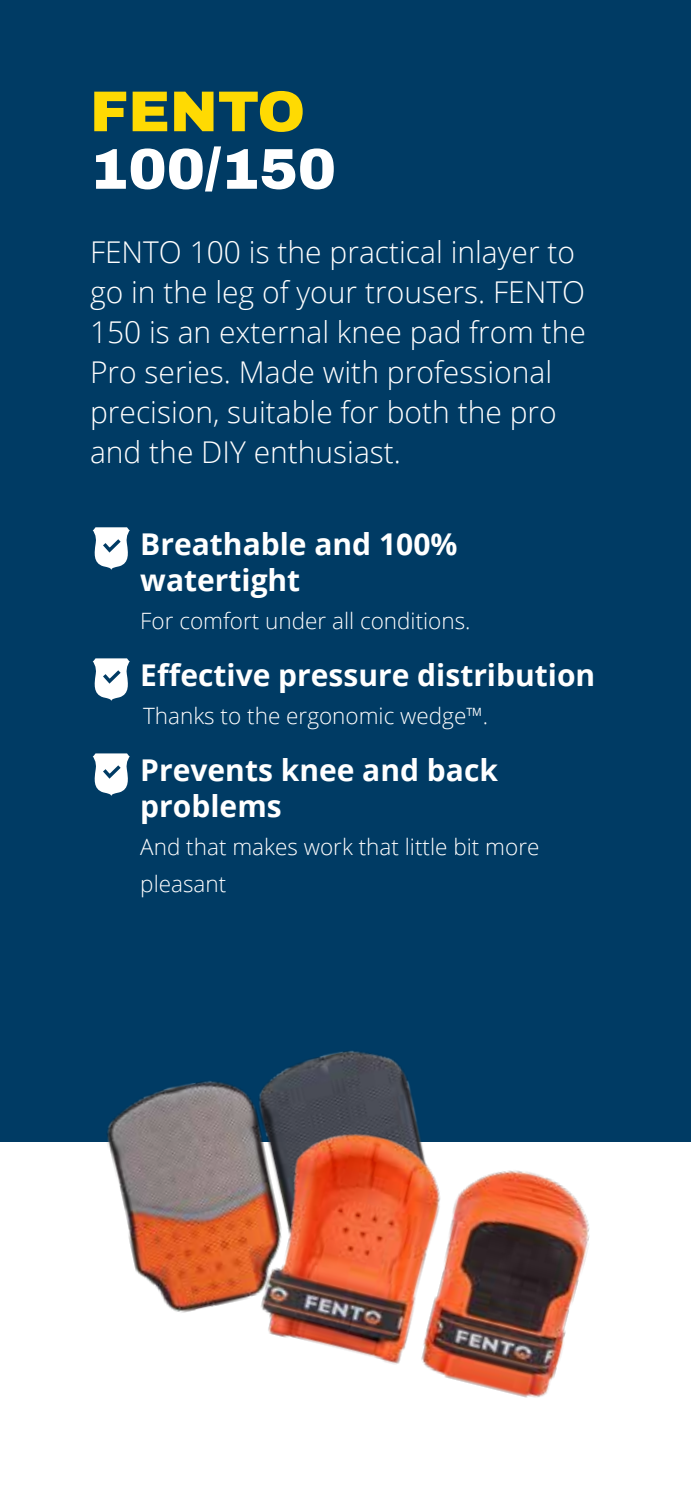
<style>
.page{position:relative;width:691px;height:1489px;background:#fff}
.page>*{position:absolute;margin:0;border:0;box-sizing:border-box;transform-origin:0 0}
.t1{font:900 57.5px "Archivo";color:#fff}
.t2{font:900 57.5px "Archivo";color:#ffda02}
.t3{font:300 30px/40px "Open Sans";color:#fff}
.t4{font:700 30px/36px "Open Sans";color:#fff}
.t5{font:300 22.5px/37.5px "Open Sans";color:#fff}
</style>
<div class="page">
<div style="left:0;top:0;width:691px;height:1141px;background:#003b64"></div>
<svg style="left:93px;top:527px;width:37px;height:43px"></svg>
<svg style="left:93px;top:658px;width:37px;height:43px"></svg>
<svg style="left:93px;top:753px;width:37px;height:43px"></svg>
<img style="left:39px;top:1050px;width:372px;height:263px">
<img style="left:216px;top:1093px;width:427px;height:305px">
<h1 class="t2" style="left:90px;top:76px;width:217px">FENTO</h1>
<h1 class="t1" style="left:90px;top:134px;width:248px">100/150</h1>
<p class="t3" style="left:90px;top:231px;width:498px">FENTO 100 is the practical inlayer to go in the leg of your trousers. FENTO 150 is an external knee pad from the Pro series. Made with professional precision, suitable for both the pro and the DIY enthusiast.</p>
<p class="t4" style="left:140px;top:525px;width:319px">Breathable and 100% watertight</p>
<p class="t5" style="left:140px;top:601px;width:332px">For comfort under all conditions.</p>
<p class="t4" style="left:140px;top:656px;width:456px">Effective pressure distribution</p>
<p class="t5" style="left:143px;top:696px;width:346px">Thanks to the ergonomic wedge™.</p>
<p class="t4" style="left:140px;top:751px;width:359px">Prevents knee and back problems</p>
<p class="t5" style="left:140px;top:827px;width:401px">And that makes work that little bit more pleasant</p>
</div>
